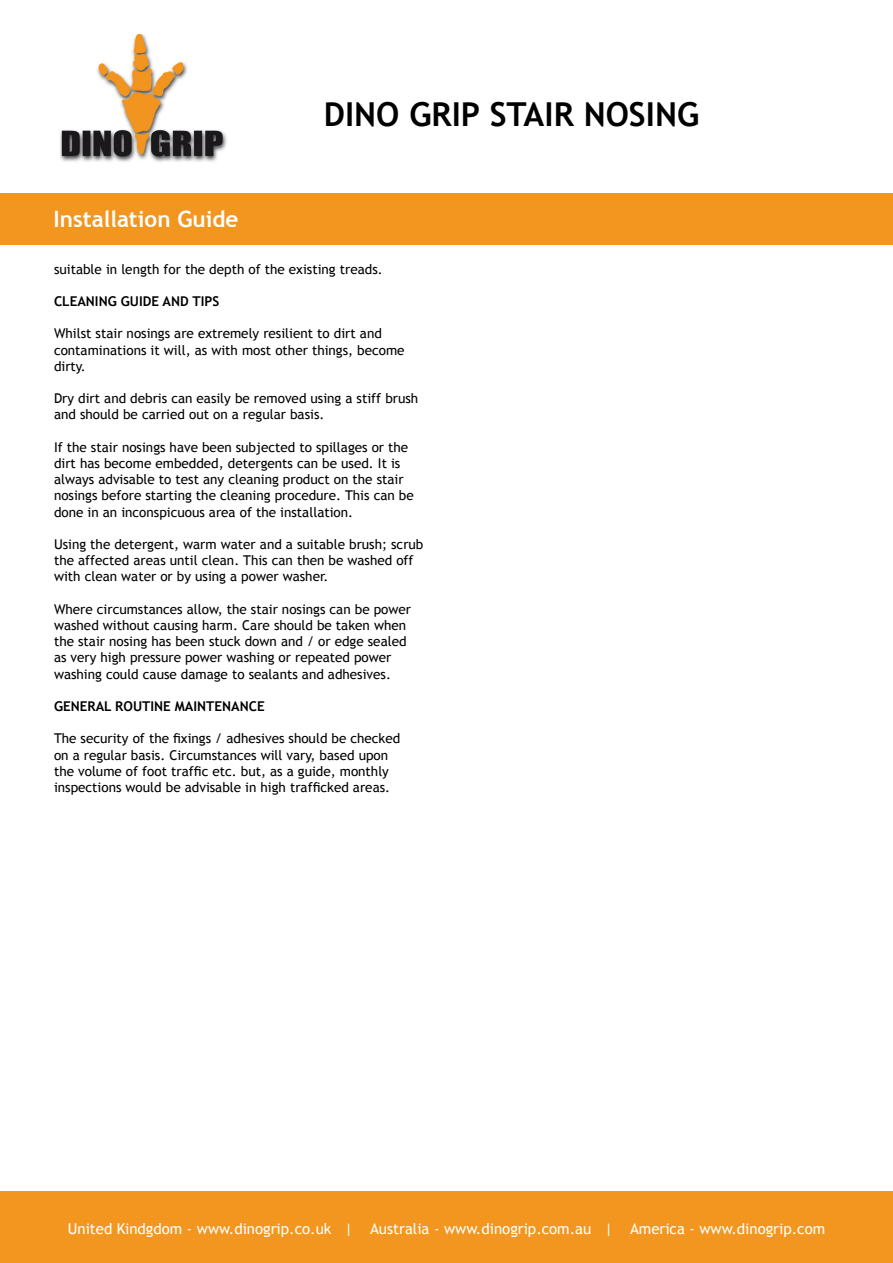
<style>
.page{position:relative;width:893px;height:1263px;background:#fff}
.page>*{position:absolute;margin:0;border:0;box-sizing:border-box;transform-origin:0 0}
.t1{font:700 33px "Trebuchet MS";color:#000}
.t2{font:700 22.5px "Trebuchet MS";color:#fff}
.t3{font:15px "Trebuchet MS";color:#fff}
.t4{font:13.5px/16.2px "Trebuchet MS";color:#000}
.t5{font:700 13.5px "Trebuchet MS";color:#000}
</style>
<div class="page">
<div style="left:0;top:1191px;width:893px;height:72px;background:#f29620"></div>
<div style="left:0;top:193px;width:893px;height:52px;background:#f29620"></div>
<img style="left:60px;top:33px;width:167px;height:129px">
<h2 class="t2" style="left:54px;top:205px;width:186px">Installation Guide</h2>
<h1 class="t1" style="left:324px;top:94px;width:377px">DINO GRIP STAIR NOSING</h1>
<p class="t4" style="left:54px;top:261px;width:330px">suitable in length for the depth of the existing treads.</p>
<p class="t5" style="left:54px;top:293px;width:167px">CLEANING GUIDE AND TIPS</p>
<p class="t4" style="left:54px;top:326px;width:352px">Whilst stair nosings are extremely resilient to dirt and contaminations it will, as with most other things, become dirty.</p>
<p class="t4" style="left:54px;top:390px;width:366px">Dry dirt and debris can easily be removed using a stiff brush and should be carried out on a regular basis.</p>
<p class="t4" style="left:54px;top:439px;width:361px">If the stair nosings have been subjected to spillages or the dirt has become embedded, detergents can be used. It is always advisable to test any cleaning product on the stair nosings before starting the cleaning procedure. This can be done in an inconspicuous area of the installation.</p>
<p class="t4" style="left:54px;top:536px;width:371px">Using the detergent, warm water and a suitable brush; scrub the affected areas until clean. This can then be washed off with clean water or by using a power washer.</p>
<p class="t4" style="left:54px;top:601px;width:359px">Where circumstances allow, the stair nosings can be power washed without causing harm. Care should be taken when the stair nosing has been stuck down and / or edge sealed as very high pressure power washing or repeated power washing could cause damage to sealants and adhesives.</p>
<p class="t5" style="left:54px;top:698px;width:212px">GENERAL ROUTINE MAINTENANCE</p>
<p class="t4" style="left:54px;top:731px;width:348px">The security of the fixings / adhesives should be checked on a regular basis. Circumstances will vary, based upon the volume of foot traffic etc. but, as a guide, monthly inspections would be advisable in high trafficked areas.</p>
<p class="t3" style="left:68px;top:1220px;width:759px">United Kindgdom - www.dinogrip.co.uk | Australia - www.dinogrip.com.au | America - www.dinogrip.com</p>
</div>
